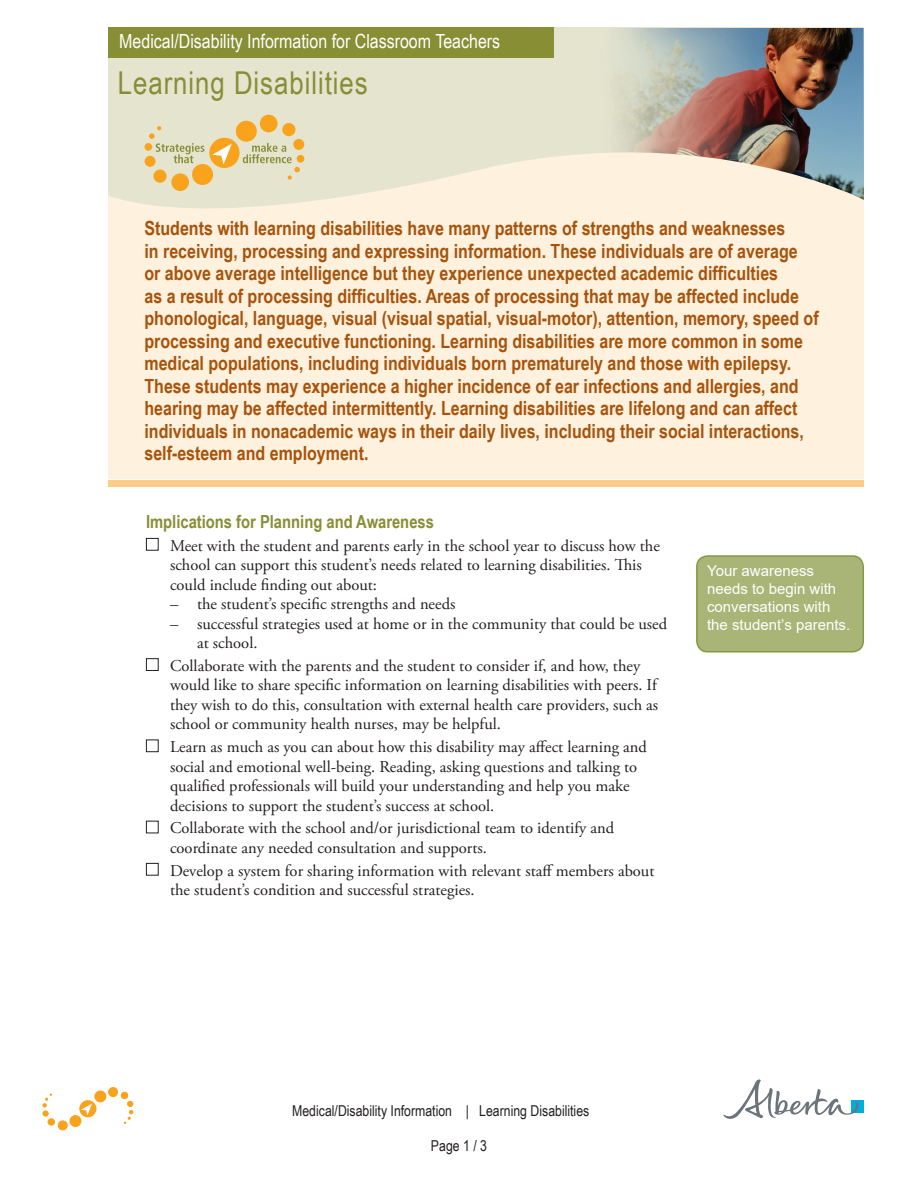
<style>
.page{position:relative;width:918px;height:1188px;background:#fff}
.page>*{position:absolute;margin:0;border:0;box-sizing:border-box;transform-origin:0 0}
.t1{font:31.5px "Arial Narrow";letter-spacing:.03em;color:#878e34}
.t2{font:700 19.5px/22.5px "Arial Narrow";color:#a7530c}
.t3{font:19.5px "Arial Narrow";color:#fff}
.t4{font:700 18px "Arial Narrow";color:#878e34}
.t5{font:16.5px/19.5px "Adobe Garamond Pro";color:#231f20}
.t6{font:15px/18px "Arial";color:#fff}
.t7{font:15px "Arial Narrow";color:#231f20}
</style>
<div class="page">
<div style="left:79px;top:1100px;width:17px;height:17px;background:#f9a21c;border-radius:50%"></div>
<div style="left:70px;top:1115px;width:11px;height:12px;background:#f9a21c;border-radius:50%"></div>
<div style="left:58px;top:1120px;width:10px;height:10px;background:#f9a21c;border-radius:50%"></div>
<div style="left:48px;top:1118px;width:7px;height:8px;background:#f9a21c;border-radius:50%"></div>
<div style="left:43px;top:1110px;width:6px;height:7px;background:#f9a21c;border-radius:50%"></div>
<svg style="left:42px;top:1094px;width:10px;height:14px"></svg>
<div style="left:94px;top:1090px;width:12px;height:12px;background:#f9a21c;border-radius:50%"></div>
<div style="left:108px;top:1087px;width:10px;height:10px;background:#f9a21c;border-radius:50%"></div>
<div style="left:121px;top:1092px;width:7px;height:7px;background:#f9a21c;border-radius:50%"></div>
<svg style="left:124px;top:1101px;width:9px;height:23px"></svg>
<svg style="left:81px;top:1103px;width:11px;height:12px"></svg>
<div style="left:697px;top:556px;width:166px;height:96px;background:#a9b577;border-radius:11px"></div>
<div style="left:696px;top:555px;width:168px;height:98px;border:2px solid #829a3e;border-radius:11px"></div>
<div style="left:146px;top:538px;width:13px;height:13px;border:1px solid #231f20"></div>
<div style="left:146px;top:658px;width:13px;height:13px;border:1px solid #231f20"></div>
<div style="left:146px;top:740px;width:13px;height:12px;border:1px solid #231f20"></div>
<div style="left:146px;top:821px;width:13px;height:12px;border:1px solid #231f20"></div>
<div style="left:146px;top:863px;width:13px;height:13px;border:1px solid #231f20"></div>
<div style="left:108px;top:108px;width:756px;height:371px;background:#fef1dd"></div>
<svg style="left:108px;top:27px;width:756px;height:181px;background:#e6e5d0"></svg>
<img style="left:501px;top:28px;width:363px;height:180px">
<div style="left:108px;top:27px;width:445px;height:31px;background:#878e34"></div>
<div style="left:108px;top:480px;width:756px;height:7px;background:#fdcc89"></div>
<div style="left:209px;top:138px;width:31px;height:30px;background:#f9a21c;border-radius:50%"></div>
<div style="left:192px;top:164px;width:21px;height:21px;background:#f9a21c;border-radius:50%"></div>
<div style="left:171px;top:173px;width:18px;height:18px;background:#f9a21c;border-radius:50%"></div>
<div style="left:153px;top:170px;width:14px;height:13px;background:#f9a21c;border-radius:50%"></div>
<div style="left:145px;top:156px;width:11px;height:11px;background:#f9a21c;border-radius:50%"></div>
<div style="left:145px;top:143px;width:7px;height:8px;background:#f9a21c;border-radius:50%"></div>
<div style="left:236px;top:121px;width:21px;height:21px;background:#f9a21c;border-radius:50%"></div>
<div style="left:260px;top:115px;width:18px;height:17px;background:#f9a21c;border-radius:50%"></div>
<div style="left:282px;top:123px;width:13px;height:13px;background:#f9a21c;border-radius:50%"></div>
<div style="left:293px;top:139px;width:11px;height:11px;background:#f9a21c;border-radius:50%"></div>
<div style="left:297px;top:155px;width:7px;height:8px;background:#f9a21c;border-radius:50%"></div>
<svg style="left:212px;top:144px;width:20px;height:21px"></svg>
<svg style="left:149px;top:126px;width:56px;height:37px;background:#dad7b5"></svg>
<svg style="left:243px;top:143px;width:57px;height:37px;background:#d8d5b2"></svg>
<div style="left:851px;top:1100px;width:13px;height:12px;background:#00aedc"></div>
<svg style="left:723px;top:1079px;width:136px;height:40px"></svg>
<p class="t3" style="left:119px;top:27px;width:382px">Medical/Disability Information for Classroom Teachers</p>
<p class="t1" style="left:118px;top:60px;width:252px">Learning Disabilities</p>
<p class="t2" style="left:145px;top:216px;width:676px">Students with learning disabilities have many patterns of strengths and weaknesses<br>in receiving, processing and expressing information. These individuals are of average<br>or above average intelligence but they experience unexpected academic difficulties<br>as a result of processing difficulties. Areas of processing that may be affected include phonological, language, visual (visual spatial, visual-motor), attention, memory, speed of processing and executive functioning. Learning disabilities are more common in some medical populations, including individuals born prematurely and those with epilepsy.<br>These students may experience a higher incidence of ear infections and allergies, and hearing may be affected intermittently. Learning disabilities are lifelong and can affect individuals in nonacademic ways in their daily lives, including their social interactions, self-esteem and employment.</p>
<p class="t4" style="left:146px;top:508px;width:289px">Implications for Planning and Awareness</p>
<p class="t5" style="left:170px;top:536px;width:491px">Meet with the student and parents early in the school year to discuss how the school can support this student’s needs related to learning disabilities. This could include finding out about:</p>
<p class="t5" style="left:170px;top:595px;width:287px">– the student’s specific strengths and needs</p>
<p class="t5" style="left:197px;top:614px;width:472px;text-indent:-27px">– successful strategies used at home or in the community that could be used at school.</p>
<p class="t5" style="left:170px;top:656px;width:490px">Collaborate with the parents and the student to consider if, and how, they would like to share specific information on learning disabilities with peers. If they wish to do this, consultation with external health care providers, such as school or community health nurses, may be helpful.</p>
<p class="t5" style="left:170px;top:738px;width:479px">Learn as much as you can about how this disability may affect learning and social and emotional well-being. Reading, asking questions and talking to qualified professionals will build your understanding and help you make decisions to support the student’s success at school.</p>
<p class="t5" style="left:170px;top:819px;width:446px">Collaborate with the school and/or jurisdictional team to identify and coordinate any needed consultation and supports.</p>
<p class="t5" style="left:170px;top:861px;width:486px">Develop a system for sharing information with relevant staff members about the student’s condition and successful strategies.</p>
<p class="t6" style="left:707px;top:561px;width:145px">Your awareness needs to begin with conversations with the student’s parents.</p>
<p class="t7" style="left:292px;top:1099px;width:299px">Medical/Disability Information | Learning Disabilities</p>
<p class="t7" style="left:431px;top:1135px;width:58px">Page 1 / 3</p>
</div>
